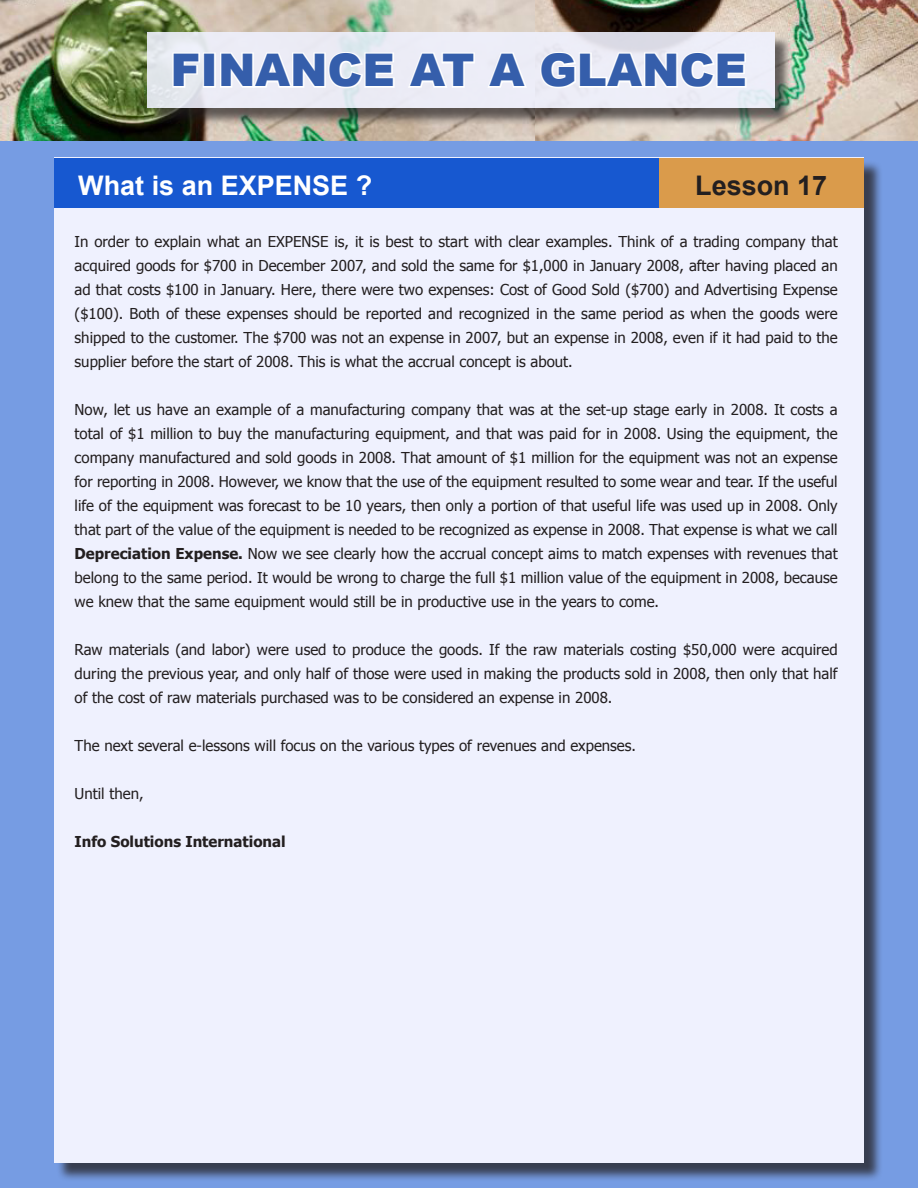
<style>
.page{position:relative;width:918px;height:1188px;background:#fff}
.page>*{position:absolute;margin:0;border:0;box-sizing:border-box;transform-origin:0 0}
.t1{font:900 45px "Arial";color:#355eab}
.t2{font:700 27px "Arial";color:#fff}
.t3{font:700 27px "Arial";color:#231f20}
.t4{font:15px/24px "Tahoma";color:#231f20;text-align:justify}
.t5{font:700 15px "Tahoma";color:#231f20}
.s1{font-weight:700}
</style>
<div class="page">
<div style="left:0;top:139px;width:918px;height:1049px;background:#769ce3"></div>
<div style="left:56px;top:160px;width:827px;height:1022px;background:#231f20;opacity:.75"></div>
<div style="left:54px;top:158px;width:810px;height:1005px;background:#eff1fe"></div>
<img style="left:0;top:0;width:918px;height:141px">
<div style="left:54px;top:158px;width:608px;height:50px;background:#1758d0"></div>
<div style="left:659px;top:158px;width:205px;height:50px;background:#da9b4b"></div>
<div style="left:149px;top:34px;width:644px;height:92px;background:#231f20;opacity:.75"></div>
<svg style="left:147px;top:32px;width:627px;height:75px;background:#e8eaf3"></svg>
<svg style="left:171px;top:51px;width:31px;height:38px"></svg>
<div style="left:203px;top:52px;width:13px;height:36px;border:3px solid #fff"></div>
<svg style="left:218px;top:50px;width:178px;height:40px"></svg>
<svg style="left:406px;top:51px;width:70px;height:39px"></svg>
<svg style="left:485px;top:51px;width:44px;height:39px"></svg>
<svg style="left:538px;top:50px;width:210px;height:40px"></svg>
<p class="t1" style="left:171px;top:37px;width:578px">FINANCE AT A GLANCE</p>
<p class="t2" style="left:78px;top:167px;width:296px">What is an EXPENSE ?</p>
<p class="t3" style="left:695px;top:167px;width:134px">Lesson 17</p>
<p class="t4" style="left:75px;top:229px;width:765px">In order to explain what an EXPENSE is, it is best to start with clear examples. Think of a trading company that acquired goods for $700 in December 2007, and sold the same for $1,000 in January 2008, after having placed an ad that costs $100 in January. Here, there were two expenses: Cost of Good Sold ($700) and Advertising Expense ($100). Both of these expenses should be reported and recognized in the same period as when the goods were shipped to the customer. The $700 was not an expense in 2007, but an expense in 2008, even if it had paid to the supplier before the start of 2008. This is what the accrual concept is about.</p>
<p class="t4" style="left:75px;top:397px;width:765px">Now, let us have an example of a manufacturing company that was at the set-up stage early in 2008. It costs a total of $1 million to buy the manufacturing equipment, and that was paid for in 2008. Using the equipment, the company manufactured and sold goods in 2008. That amount of $1 million for the equipment was not an expense for reporting in 2008. However, we know that the use of the equipment resulted to some wear and tear. If the useful life of the equipment was forecast to be 10 years, then only a portion of that useful life was used up in 2008. Only that part of the value of the equipment is needed to be recognized as expense in 2008. That expense is what we call <span class="s1">Depreciation Expense.</span> Now we see clearly how the accrual concept aims to match expenses with revenues that belong to the same period. It would be wrong to charge the full $1 million value of the equipment in 2008, because we knew that the same equipment would still be in productive use in the years to come.</p>
<p class="t4" style="left:75px;top:637px;width:765px">Raw materials (and labor) were used to produce the goods. If the raw materials costing $50,000 were acquired during the previous year, and only half of those were used in making the products sold in 2008, then only that half of the cost of raw materials purchased was to be considered an expense in 2008.</p>
<p class="t4" style="left:75px;top:733px;width:563px">The next several e-lessons will focus on the various types of revenues and expenses.</p>
<p class="t4" style="left:75px;top:781px;width:70px">Until then,</p>
<p class="t5" style="left:75px;top:831px;width:213px">Info Solutions International</p>
</div>
